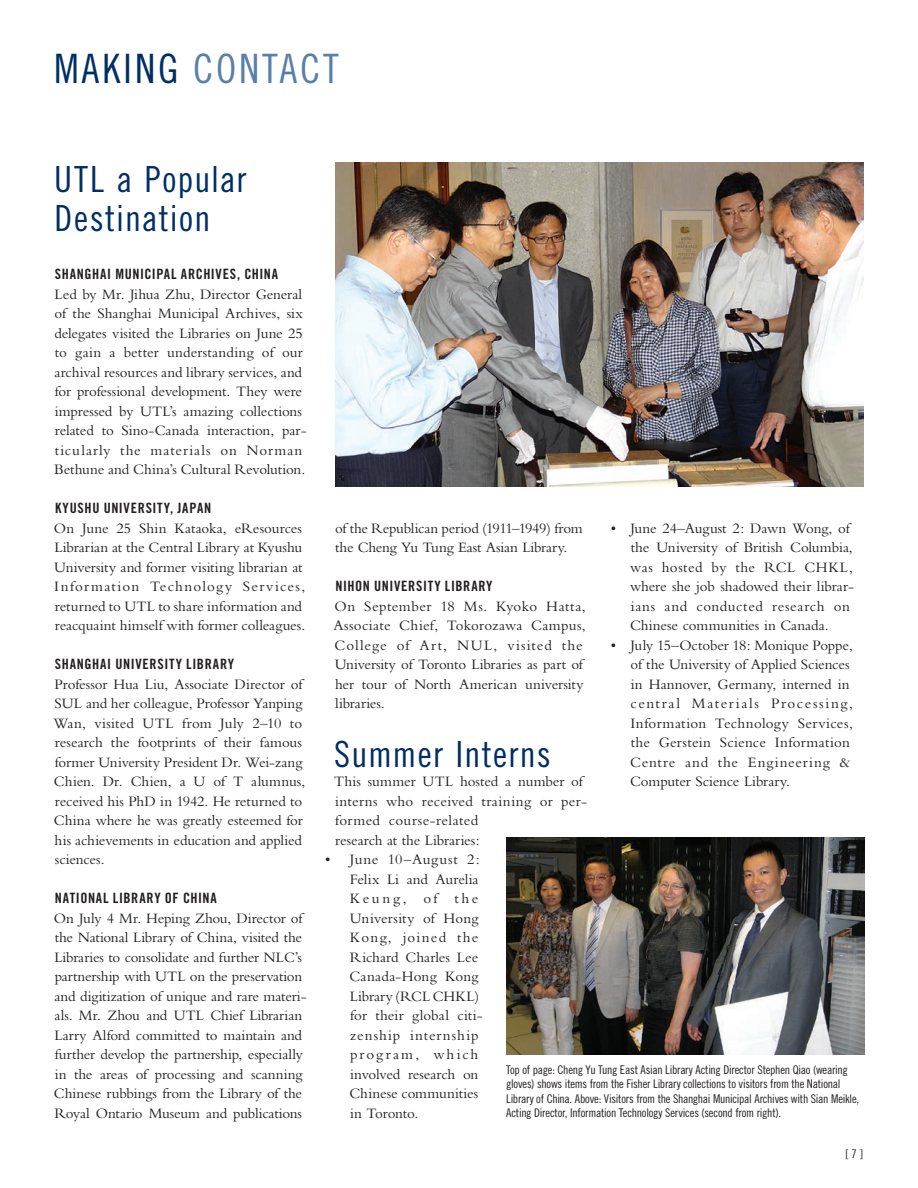
<style>
.page{position:relative;width:918px;height:1188px;background:#fff}
.page>*{position:absolute;margin:0;border:0;box-sizing:border-box;transform-origin:0 0}
.t1{font:40.5px "Trade Gothic LT Std Cn 18";letter-spacing:.07em;color:#5980aa}
.t2{font:36px/39px "Trade Gothic LT Std Cn 18";letter-spacing:.03em;color:#002e64}
.t3{font:15px/19.5px "Bembo";color:#231f20}
.t4{font:14.25px "Trade Gothic LT Std Bd Cn 20";letter-spacing:.05em;color:#231f20}
.t5{font:12px/14.4px "Trade Gothic LT Std Cn 18";letter-spacing:-.02em;color:#231f20}
.s1{color:#002e64}
</style>
<div class="page">
<img style="left:335px;top:162px;width:528px;height:325px">
<img style="left:506px;top:837px;width:358px;height:217px">
<h1 class="t1" style="left:54px;top:45px;width:287px"><span class="s1">MAKING</span> CONTACT</h1>
<h2 class="t2" style="left:54px;top:159px;width:194px">UTL a Popular<br>Destination</h2>
<p class="t4" style="left:55px;top:265px;width:225px">SHANGHAI MUNICIPAL ARCHIVES, CHINA</p>
<p class="t3" style="left:54px;top:284px;width:254px">Led by Mr. Jihua Zhu, Director General of the Shanghai Municipal Archives, six delegates visited the Libraries on June 25 to gain a better understanding of our archival resources and library services, and for professional development. They were impressed by UTL’s amazing collections related to Sino-Canada interaction, par&shy;ticularly the materials on Norman Bethune and China’s Cultural Revolution.</p>
<p class="t4" style="left:55px;top:499px;width:158px">KYUSHU UNIVERSITY, JAPAN</p>
<p class="t3" style="left:54px;top:518px;width:253px">On June 25 Shin Kataoka, eResources Librarian at the Central Library at Kyushu University and former visiting librarian at Information Technology Services, returned to UTL to share information and reacquaint himself with former colleagues.</p>
<p class="t4" style="left:55px;top:655px;width:181px">SHANGHAI UNIVERSITY LIBRARY</p>
<p class="t3" style="left:53px;top:674px;width:254px">Professor Hua Liu, Associate Director of SUL and her colleague, Professor Yanping Wan, visited UTL from July 2–10 to research the footprints of their famous former University President Dr. Wei-zang Chien. Dr. Chien, a U of T alumnus, received his PhD in 1942. He returned to China where he was greatly esteemed for his achievements in education and applied sciences.</p>
<p class="t4" style="left:55px;top:889px;width:164px">NATIONAL LIBRARY OF CHINA</p>
<p class="t3" style="left:54px;top:908px;width:254px">On July 4 Mr. Heping Zhou, Director of the National Library of China, visited the Libraries to consolidate and further NLC’s partnership with UTL on the preservation and digitization of unique and rare materi&shy;als. Mr. Zhou and UTL Chief Librarian Larry Alford committed to maintain and further develop the partnership, especially in the areas of processing and scanning Chinese rubbings from the Library of the Royal Ontario Museum and publications</p>
<p class="t3" style="left:335px;top:518px;width:249px">of the Republican period (1911–1949) from the Cheng Yu Tung East Asian Library.</p>
<p class="t4" style="left:335px;top:577px;width:159px">NIHON UNIVERSITY LIBRARY</p>
<p class="t3" style="left:333px;top:596px;width:254px">On September 18 Ms. Kyoko Hatta,<br>Associate Chief, Tokorozawa Campus,<br>College of Art, NUL, visited the<br>University of Toronto Libraries as part of her tour of North American university libraries.</p>
<h2 class="t2" style="left:334px;top:734px;width:218px">Summer Interns</h2>
<p class="t3" style="left:334px;top:771px;width:255px">This summer UTL hosted a number of interns who received training or per&shy;formed course-related<br>research at the Libraries:</p>
<p class="t3" style="left:349px;top:849px;width:135px;text-indent:-24px">• June 10–August 2:<br>Felix Li and Aurelia<br>Keung, of the<br>University of Hong<br>Kong, joined the<br>Richard Charles Lee<br>Canada-Hong Kong<br>Library (RCL CHKL) for their global citi&shy;zenship internship program, which involved research on<br>Chinese communities in Toronto.</p>
<p class="t3" style="left:630px;top:518px;width:226px;text-indent:-19px">• June 24–August 2: Dawn Wong, of the University of British Columbia, was hosted by the RCL CHKL, where she job shadowed their librar&shy;ians and conducted research on<br>Chinese communities in Canada.</p>
<p class="t3" style="left:630px;top:635px;width:224px;text-indent:-19px">• July 15–October 18: Monique Poppe, of the University of Applied Sciences in Hannover, Germany, interned in central Materials Processing, Information Technology Services, the Gerstein Science Information Centre and the Engineering &amp; Computer Science Library.</p>
<p class="t5" style="left:506px;top:1062px;width:355px">Top of page: Cheng Yu Tung East Asian Library Acting Director Stephen Qiao (wearing gloves) shows items from the Fisher Library collections to visitors from the National Library of China. Above: Visitors from the Shanghai Municipal Archives with Sian Meikle, Acting Director, Information Technology Services (second from right).</p>
<p class="t5" style="left:845px;top:1147px;width:19px">[ 7 ]</p>
</div>
